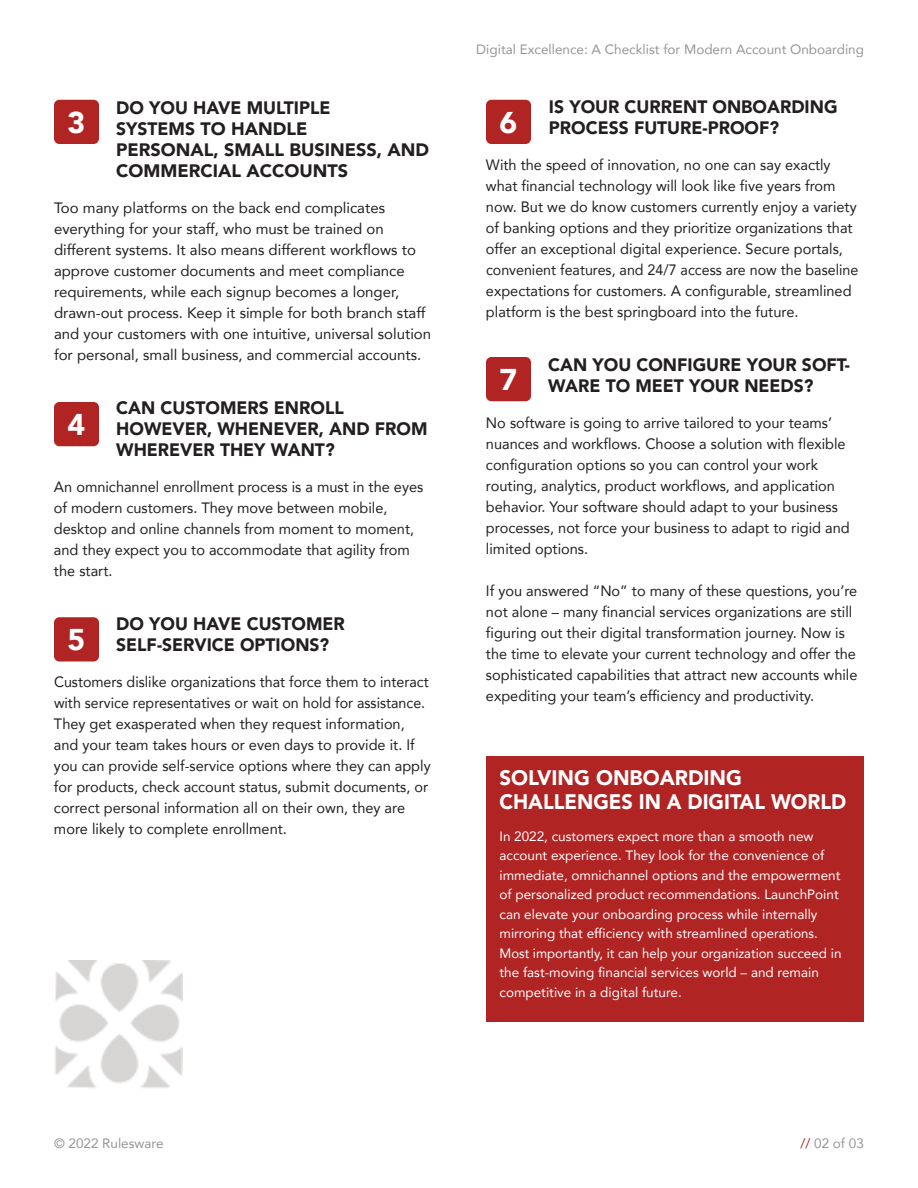
<style>
.page{position:relative;width:918px;height:1188px;background:#fff}
.page>*{position:absolute;margin:0;border:0;box-sizing:border-box;transform-origin:0 0}
.t1{font:900 30px "Avenir";color:#fff}
.t2{font:900 21px/24px "Avenir";color:#fff}
.t3{font:900 18px/21px "Avenir";color:#231f20}
.t4{font:15px/21px "Avenir";color:#231f20}
.t5{font:15px/21px "Avenir";color:#231f20;scale:.95 1}
.t6{font:13.5px/19.5px "Avenir";color:#fff}
.t7{font:13.5px "Avenir";color:#939598}
.s1{color:#b12424}
</style>
<div class="page">
<img style="left:55px;top:960px;width:127px;height:128px">
<div style="left:54px;top:100px;width:45px;height:44px;background:#b12424;border-radius:5px"></div>
<div style="left:54px;top:402px;width:45px;height:44px;background:#b12424;border-radius:5px"></div>
<div style="left:54px;top:617px;width:45px;height:45px;background:#b12424;border-radius:5px"></div>
<div style="left:486px;top:357px;width:45px;height:44px;background:#b12424;border-radius:5px"></div>
<div style="left:486px;top:100px;width:45px;height:44px;background:#b12424;border-radius:5px"></div>
<div style="left:486px;top:756px;width:378px;height:266px;background:#b12424"></div>
<p class="t3" style="left:116px;top:98px;width:314px">DO YOU HAVE MULTIPLE<br>SYSTEMS TO HANDLE<br>PERSONAL, SMALL BUSINESS, AND<br>COMMERCIAL ACCOUNTS</p>
<p class="t4" style="left:54px;top:198px;width:379px">Too many platforms on the back end complicates everything for your staff, who must be trained on different systems. It also means different workflows to approve customer documents and meet compliance requirements, while each signup becomes a longer, drawn-out process. Keep it simple for both branch staff and your customers with one intuitive, universal solution for personal, small business, and commercial accounts.</p>
<p class="t3" style="left:116px;top:398px;width:313px">CAN CUSTOMERS ENROLL<br>HOWEVER, WHENEVER, AND FROM<br>WHEREVER THEY WANT?</p>
<p class="t4" style="left:54px;top:477px;width:371px">An omnichannel enrollment process is a must in the eyes of modern customers. They move between mobile, desktop and online channels from moment to moment, and they expect you to accommodate that agility from the start.</p>
<h1 class="t1" style="left:68px;top:103px;width:19px">3</h1>
<h1 class="t1" style="left:68px;top:405px;width:19px">4</h1>
<p class="t3" style="left:116px;top:614px;width:230px">DO YOU HAVE CUSTOMER<br>SELF-SERVICE OPTIONS?</p>
<p class="t5" style="left:54px;top:672px;width:398px">Customers dislike organizations that force them to interact with service representatives or wait on hold for assistance.<br>They get exasperated when they request information, and your team takes hours or even days to provide it. If you can provide self-service options where they can apply for products, check account status, submit documents, or correct personal information all on their own, they are more likely to complete enrollment.</p>
<h1 class="t1" style="left:68px;top:620px;width:19px">5</h1>
<p class="t7" style="left:476px;top:40px;width:389px">Digital Excellence: A Checklist for Modern Account Onboarding</p>
<p class="t3" style="left:549px;top:96px;width:290px">IS YOUR CURRENT ONBOARDING<br>PROCESS FUTURE-PROOF?</p>
<p class="t4" style="left:486px;top:154px;width:374px">With the speed of innovation, no one can say exactly what financial technology will look like five years from now. But we do know customers currently enjoy a variety of banking options and they prioritize organizations that offer an exceptional digital experience. Secure portals, convenient features, and 24/7 access are now the baseline expectations for customers. A configurable, streamlined platform is the best springboard into the future.</p>
<p class="t3" style="left:548px;top:354px;width:303px">CAN YOU CONFIGURE YOUR SOFT-<br>WARE TO MEET YOUR NEEDS?</p>
<p class="t4" style="left:486px;top:412px;width:365px">No software is going to arrive tailored to your teams’ nuances and workflows. Choose a solution with flexible configuration options so you can control your work routing, analytics, product workflows, and application behavior. Your software should adapt to your business processes, not force your business to adapt to rigid and limited options.</p>
<p class="t4" style="left:486px;top:580px;width:373px">If you answered “No” to many of these questions, you’re not alone – many financial services organizations are still figuring out their digital transformation journey. Now is the time to elevate your current technology and offer the sophisticated capabilities that attract new accounts while expediting your team’s efficiency and productivity.</p>
<h1 class="t1" style="left:500px;top:103px;width:19px">6</h1>
<h1 class="t1" style="left:500px;top:360px;width:19px">7</h1>
<h2 class="t2" style="left:499px;top:767px;width:348px">SOLVING ONBOARDING<br>CHALLENGES IN A DIGITAL WORLD</h2>
<p class="t6" style="left:500px;top:827px;width:344px">In 2022, customers expect more than a smooth new account experience. They look for the convenience of immediate, omnichannel options and the empowerment of personalized product recommendations. LaunchPoint can elevate your onboarding process while internally mirroring that efficiency with streamlined operations.<br>Most importantly, it can help your organization succeed in the fast-moving financial services world – and remain competitive in a digital future.</p>
<p class="t7" style="left:54px;top:1134px;width:111px">© 2022 Rulesware</p>
<p class="t7" style="left:800px;top:1134px;width:65px"><span class="s1">//</span> 02 of 03</p>
</div>
